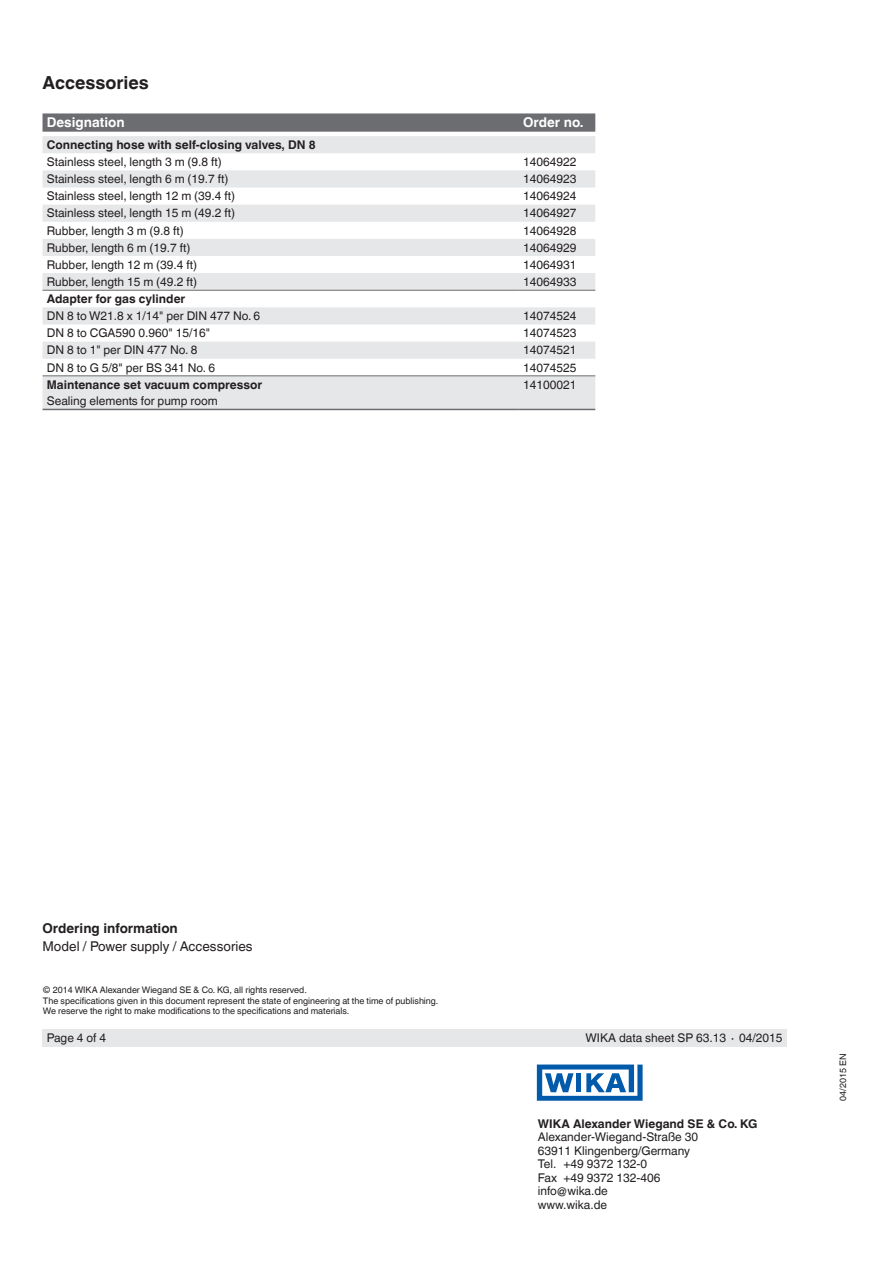
<style>
.page{position:relative;width:893px;height:1263px;background:#fff}
.page>*{position:absolute;margin:0;border:0;box-sizing:border-box;transform-origin:0 0}
.t1{font:700 18px "Helvetica World";color:#231f20}
.t2{font:13.5px "Helvetica World";color:#231f20}
.t3{font:700 13.5px "Helvetica World";color:#fff}
.t4{font:700 13.5px "Helvetica World";color:#231f20}
.t5{font:12px/13.5px "Helvetica World";color:#231f20}
.t6{font:700 12px "Helvetica World";color:#231f20}
.t7{font:9px/10.5px "Helvetica World";color:#231f20}
</style>
<div class="page">
<svg style="left:537px;top:1064px;width:106px;height:37px"></svg>
<div style="left:43px;top:1029px;width:744px;height:17px;background:#e6e7e9"></div>
<svg style="left:43px;top:113px;width:552px;height:19px;background:#727375"></svg>
<svg style="left:43px;top:136px;width:552px;height:273px;fill:#e6e7e9"></svg>
<hr style="left:43px;top:290px;width:476px;height:1px;background:#6c6d70">
<hr style="left:519px;top:290px;width:76px;height:1px;background:#6c6d70">
<hr style="left:43px;top:375px;width:476px;height:1px;background:#6c6d70">
<hr style="left:43px;top:409px;width:476px;height:1px;background:#6c6d70">
<hr style="left:519px;top:375px;width:76px;height:1px;background:#6c6d70">
<hr style="left:519px;top:409px;width:76px;height:1px;background:#6c6d70">
<h1 class="t1" style="left:43px;top:73px;width:108px">Accessories</h1>
<p class="t3" style="left:47px;top:115px;width:79px">Designation</p>
<p class="t3" style="left:523px;top:115px;width:62px">Order no.</p>
<p class="t6" style="left:47px;top:138px;width:270px">Connecting hose with self-closing valves, DN 8</p>
<p class="t5" style="left:47px;top:155px;width:177px">Stainless steel, length 3 m (9.8 ft)</p>
<p class="t5" style="left:523px;top:155px;width:55px">14064922</p>
<p class="t5" style="left:47px;top:172px;width:183px">Stainless steel, length 6 m (19.7 ft)</p>
<p class="t5" style="left:523px;top:172px;width:55px">14064923</p>
<p class="t5" style="left:47px;top:189px;width:190px">Stainless steel, length 12 m (39.4 ft)</p>
<p class="t5" style="left:523px;top:189px;width:55px">14064924</p>
<p class="t5" style="left:47px;top:207px;width:190px">Stainless steel, length 15 m (49.2 ft)</p>
<p class="t5" style="left:523px;top:207px;width:55px">14064927</p>
<p class="t5" style="left:47px;top:224px;width:139px">Rubber, length 3 m (9.8 ft)</p>
<p class="t5" style="left:523px;top:224px;width:55px">14064928</p>
<p class="t5" style="left:47px;top:241px;width:145px">Rubber, length 6 m (19.7 ft)</p>
<p class="t5" style="left:523px;top:241px;width:55px">14064929</p>
<p class="t5" style="left:47px;top:258px;width:152px">Rubber, length 12 m (39.4 ft)</p>
<p class="t5" style="left:523px;top:258px;width:55px">14064931</p>
<p class="t5" style="left:47px;top:275px;width:152px">Rubber, length 15 m (49.2 ft)</p>
<p class="t5" style="left:523px;top:275px;width:55px">14064933</p>
<p class="t6" style="left:47px;top:292px;width:140px">Adapter for gas cylinder</p>
<p class="t5" style="left:47px;top:309px;width:215px">DN 8 to W21.8 x 1/14" per DIN 477 No. 6</p>
<p class="t5" style="left:523px;top:309px;width:55px">14074524</p>
<p class="t5" style="left:47px;top:326px;width:165px">DN 8 to CGA590 0.960" 15/16"</p>
<p class="t5" style="left:523px;top:326px;width:55px">14074523</p>
<p class="t5" style="left:47px;top:343px;width:152px">DN 8 to 1" per DIN 477 No. 8</p>
<p class="t5" style="left:523px;top:343px;width:55px">14074521</p>
<p class="t5" style="left:47px;top:361px;width:170px">DN 8 to G 5/8" per BS 341 No. 6</p>
<p class="t5" style="left:523px;top:361px;width:55px">14074525</p>
<p class="t6" style="left:47px;top:377px;width:217px">Maintenance set vacuum compressor</p>
<p class="t5" style="left:47px;top:394px;width:172px">Sealing elements for pump room</p>
<p class="t5" style="left:523px;top:378px;width:55px">14100021</p>
<p class="t4" style="left:43px;top:920px;width:137px">Ordering information</p>
<p class="t2" style="left:43px;top:938px;width:212px">Model / Power supply / Accessories</p>
<p class="t7" style="left:43px;top:985px;width:397px">© 2014 WIKA Alexander Wiegand SE &amp; Co. KG, all rights reserved.<br>The specifications given in this document represent the state of engineering at the time of publishing.<br>We reserve the right to make modifications to the specifications and materials.</p>
<p class="t5" style="left:47px;top:1031px;width:61px">Page 4 of 4</p>
<p class="t5" style="left:585px;top:1031px;width:198px">WIKA data sheet SP 63.13 ∙ 04/2015</p>
<p class="t6" style="left:538px;top:1116px;width:221px">WIKA Alexander Wiegand SE &amp; Co. KG</p>
<p class="t5" style="left:538px;top:1130px;width:162px">Alexander-Wiegand-Straße 30<br>63911 Klingenberg/Germany<br>Tel. +49 9372 132-0<br>Fax +49 9372 132-406 info@wika.de<br>www.wika.de</p>
<p class="t7" style="left:838px;top:1101px;width:49px;rotate:-90deg">04/2015 EN</p>
</div>
